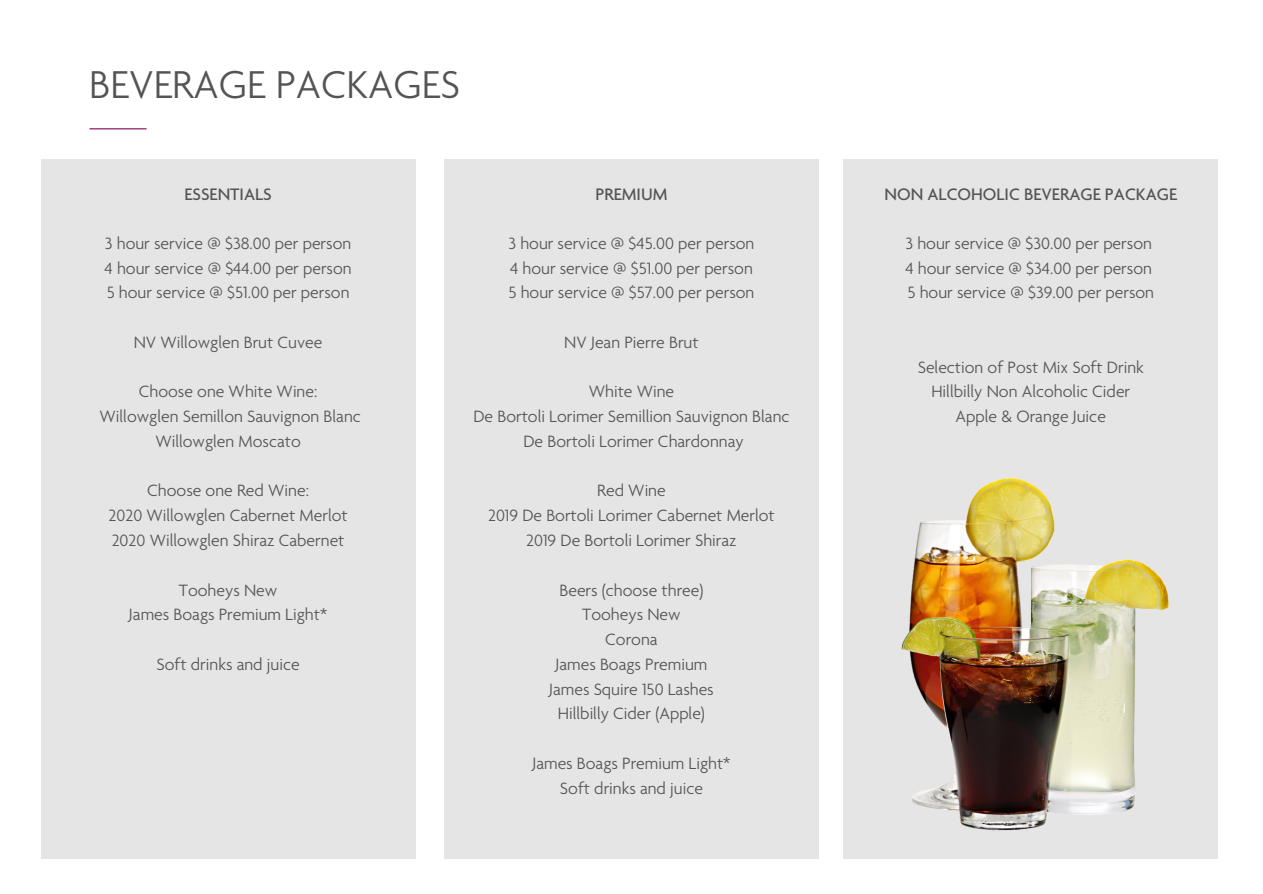
<style>
.page{position:relative;width:1263px;height:894px;background:#fff}
.page>*{position:absolute;margin:0;border:0;box-sizing:border-box;transform-origin:0 0}
.t1{font:300 42px "Agenda";color:#545454}
.t2{font:500 18px "Agenda";color:#545454}
.t3{font:300 17.7px "Agenda";color:#545454}
</style>
<div class="page">
<div style="left:843px;top:159px;width:375px;height:699px;background:#e1e1e1"></div>
<div style="left:41px;top:159px;width:375px;height:699px;background:#e1e1e1"></div>
<div style="left:444px;top:159px;width:375px;height:699px;background:#e1e1e1"></div>
<hr style="left:90px;top:128px;width:56px;height:1px;background:#830051">
<img style="left:902px;top:478px;width:266px;height:352px">
<p class="t1" style="left:89px;top:68px;width:372px">BEVERAGE PACKAGES</p>
<h2 class="t2" style="left:184px;top:187px;width:89px">ESSENTIALS</h2>
<p class="t3" style="left:105px;top:236px;width:248px">3 hour service @ $38.00 per person</p>
<p class="t3" style="left:104px;top:261px;width:249px">4 hour service @ $44.00 per person</p>
<p class="t3" style="left:107px;top:285px;width:244px">5 hour service @ $51.00 per person</p>
<p class="t3" style="left:134px;top:335px;width:190px">NV Willowglen Brut Cuvee</p>
<p class="t3" style="left:139px;top:384px;width:180px">Choose one White Wine:</p>
<p class="t3" style="left:100px;top:409px;width:263px">Willowglen Semillon Sauvignon Blanc</p>
<p class="t3" style="left:155px;top:434px;width:147px">Willowglen Moscato</p>
<p class="t3" style="left:147px;top:483px;width:163px">Choose one Red Wine:</p>
<p class="t3" style="left:108px;top:508px;width:241px">2020 Willowglen Cabernet Merlot</p>
<p class="t3" style="left:112px;top:533px;width:234px">2020 Willowglen Shiraz Cabernet</p>
<p class="t3" style="left:179px;top:582px;width:100px">Tooheys New</p>
<p class="t3" style="left:129px;top:607px;width:200px">James Boags Premium Light*</p>
<p class="t3" style="left:157px;top:657px;width:145px">Soft drinks and juice</p>
<h2 class="t2" style="left:595px;top:187px;width:74px">PREMIUM</h2>
<p class="t3" style="left:508px;top:236px;width:247px">3 hour service @ $45.00 per person</p>
<p class="t3" style="left:510px;top:261px;width:244px">4 hour service @ $51.00 per person</p>
<p class="t3" style="left:508px;top:285px;width:247px">5 hour service @ $57.00 per person</p>
<p class="t3" style="left:564px;top:335px;width:136px">NV Jean Pierre Brut</p>
<p class="t3" style="left:589px;top:384px;width:87px">White Wine</p>
<p class="t3" style="left:473px;top:409px;width:318px">De Bortoli Lorimer Semillion Sauvignon Blanc</p>
<p class="t3" style="left:523px;top:434px;width:222px">De Bortoli Lorimer Chardonnay</p>
<p class="t3" style="left:597px;top:483px;width:70px">Red Wine</p>
<p class="t3" style="left:488px;top:508px;width:288px">2019 De Bortoli Lorimer Cabernet Merlot</p>
<p class="t3" style="left:526px;top:533px;width:212px">2019 De Bortoli Lorimer Shiraz</p>
<p class="t3" style="left:559px;top:582px;width:146px">Beers (choose three)</p>
<p class="t3" style="left:582px;top:607px;width:100px">Tooheys New</p>
<p class="t3" style="left:605px;top:632px;width:54px">Corona</p>
<p class="t3" style="left:555px;top:657px;width:153px">James Boags Premium</p>
<p class="t3" style="left:549px;top:681px;width:166px">James Squire 150 Lashes</p>
<p class="t3" style="left:558px;top:706px;width:149px">Hillbilly Cider (Apple)</p>
<p class="t3" style="left:532px;top:756px;width:200px">James Boags Premium Light*</p>
<p class="t3" style="left:560px;top:780px;width:144px">Soft drinks and juice</p>
<h2 class="t2" style="left:884px;top:187px;width:294px">NON ALCOHOLIC BEVERAGE PACKAGE</h2>
<p class="t3" style="left:905px;top:236px;width:248px">3 hour service @ $30.00 per person</p>
<p class="t3" style="left:905px;top:261px;width:248px">4 hour service @ $34.00 per person</p>
<p class="t3" style="left:907px;top:285px;width:248px">5 hour service @ $39.00 per person</p>
<p class="t3" style="left:918px;top:360px;width:228px">Selection of Post Mix Soft Drink</p>
<p class="t3" style="left:931px;top:384px;width:200px">Hillbilly Non Alcoholic Cider</p>
<p class="t3" style="left:956px;top:409px;width:152px">Apple &amp; Orange Juice</p>
</div>
